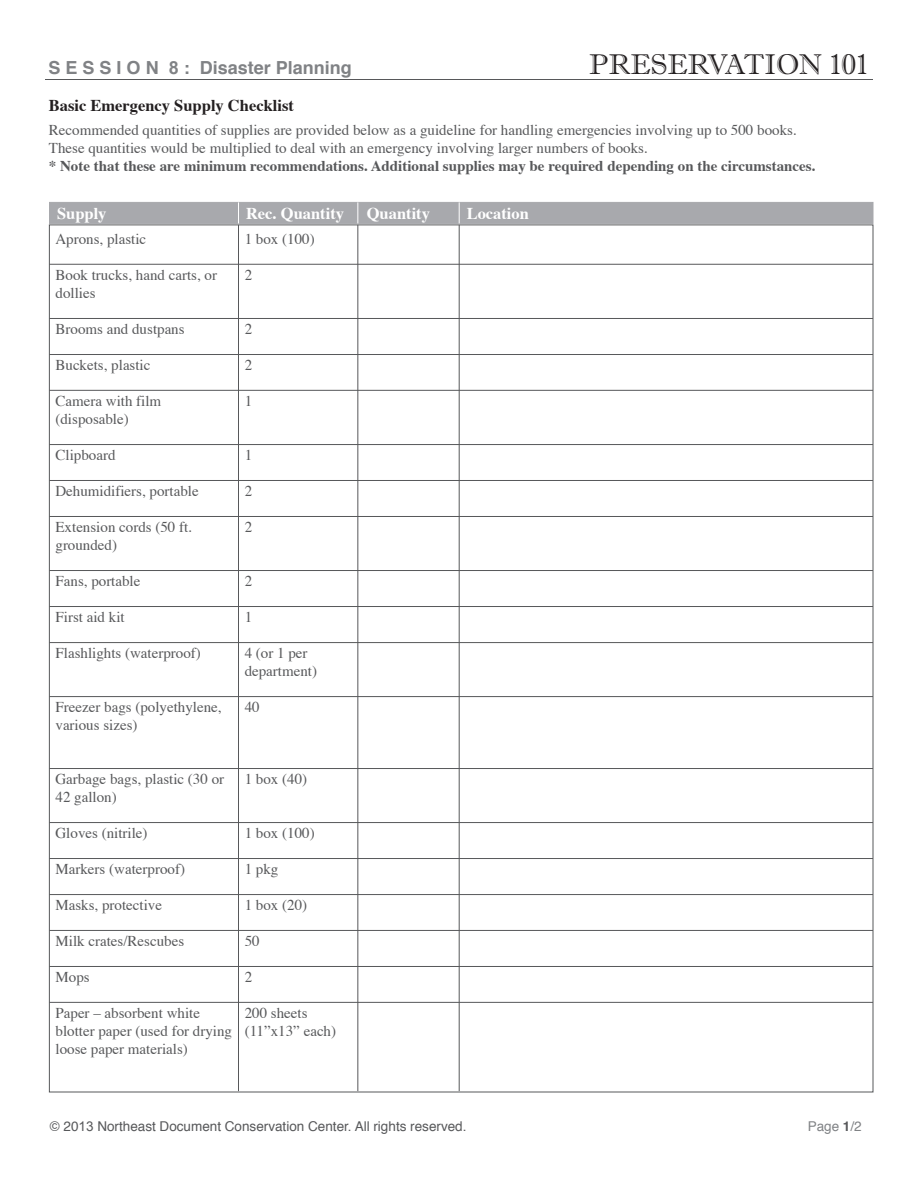
<style>
.page{position:relative;width:918px;height:1188px;background:#fff}
.page>*{position:absolute;margin:0;border:0;box-sizing:border-box;transform-origin:0 0}
.t1{font:28.5px "Imprint MT Shadow";color:#231f20}
.t2{font:700 18px "Helvetica";color:#808285}
.t3{font:700 16.5px "Times";color:#fff}
.t4{font:700 16.5px "Times";color:#231f20}
.t5{font:15px/18px "Times";color:#57585a}
.t6{font:700 15px "Times";color:#57585a}
.t7{font:13.5px "Helvetica";color:#57585a}
.t8{font:13.5px "Helvetica";color:#808285}
.s1{font-family:"Arial"}
.s2{font-weight:700;color:#57585a}
</style>
<div class="page">
<hr style="left:45px;top:79px;width:828px;height:1px;background:#57585a">
<hr style="left:49px;top:318px;width:824px;height:1px;background:#57585a">
<hr style="left:49px;top:354px;width:824px;height:1px;background:#57585a">
<hr style="left:49px;top:390px;width:824px;height:1px;background:#57585a">
<hr style="left:49px;top:444px;width:824px;height:1px;background:#57585a">
<hr style="left:49px;top:264px;width:824px;height:1px;background:#57585a">
<hr style="left:49px;top:480px;width:824px;height:1px;background:#57585a">
<hr style="left:49px;top:516px;width:824px;height:1px;background:#57585a">
<hr style="left:49px;top:570px;width:824px;height:1px;background:#57585a">
<hr style="left:49px;top:606px;width:824px;height:1px;background:#57585a">
<hr style="left:49px;top:696px;width:824px;height:1px;background:#57585a">
<hr style="left:49px;top:822px;width:824px;height:1px;background:#57585a">
<hr style="left:49px;top:894px;width:824px;height:1px;background:#57585a">
<hr style="left:49px;top:642px;width:824px;height:1px;background:#57585a">
<hr style="left:49px;top:768px;width:824px;height:1px;background:#57585a">
<hr style="left:49px;top:858px;width:824px;height:1px;background:#57585a">
<hr style="left:49px;top:930px;width:824px;height:1px;background:#57585a">
<hr style="left:49px;top:966px;width:824px;height:1px;background:#57585a">
<hr style="left:49px;top:1002px;width:824px;height:1px;background:#57585a">
<div style="left:49px;top:202px;width:824px;height:22px;background:#a8a9ad"></div>
<hr style="left:238px;top:225px;width:1px;height:866px;background:#57585a">
<svg style="left:238px;top:202px;width:1px;height:21px"></svg>
<hr style="left:358px;top:225px;width:1px;height:866px;background:#57585a">
<svg style="left:358px;top:202px;width:1px;height:21px"></svg>
<hr style="left:459px;top:225px;width:1px;height:866px;background:#57585a">
<svg style="left:459px;top:202px;width:1px;height:21px"></svg>
<p class="t2" style="left:49px;top:55px;width:305px">S E S S I O N <span class="s1">8</span> : Disaster Planning</p>
<h1 class="t1" style="left:589px;top:48px;width:281px">PRESERVATION 101</h1>
<p class="t4" style="left:49px;top:94px;width:247px">Basic Emergency Supply Checklist</p>
<p class="t5" style="left:49px;top:121px;width:749px">Recommended quantities of supplies are provided below as a guideline for handling emergencies involving up to 500 books.<br>These quantities would be multiplied to deal with an emergency involving larger numbers of books.</p>
<p class="t6" style="left:49px;top:155px;width:768px">* Note that these are minimum recommendations. Additional supplies may be required depending on the circumstances.</p>
<p class="t3" style="left:57px;top:202px;width:51px">Supply</p>
<p class="t3" style="left:246px;top:202px;width:100px">Rec. Quantity</p>
<p class="t3" style="left:367px;top:202px;width:65px">Quantity</p>
<p class="t3" style="left:467px;top:202px;width:64px">Location</p>
<p class="t5" style="left:56px;top:231px;width:92px">Aprons, plastic</p>
<p class="t5" style="left:56px;top:267px;width:163px">Book trucks, hand carts, or dollies</p>
<p class="t5" style="left:56px;top:321px;width:131px">Brooms and dustpans</p>
<p class="t5" style="left:56px;top:357px;width:96px">Buckets, plastic</p>
<p class="t5" style="left:56px;top:393px;width:107px">Camera with film (disposable)</p>
<p class="t5" style="left:56px;top:447px;width:61px">Clipboard</p>
<p class="t5" style="left:56px;top:483px;width:145px">Dehumidifiers, portable</p>
<p class="t5" style="left:56px;top:519px;width:138px">Extension cords (50 ft. grounded)</p>
<p class="t5" style="left:56px;top:573px;width:86px">Fans, portable</p>
<p class="t5" style="left:56px;top:609px;width:71px">First aid kit</p>
<p class="t5" style="left:56px;top:645px;width:147px">Flashlights (waterproof)</p>
<p class="t5" style="left:245px;top:231px;width:71px">1 box (100)</p>
<p class="t5" style="left:245px;top:267px;width:9px">2</p>
<p class="t5" style="left:245px;top:321px;width:9px">2</p>
<p class="t5" style="left:245px;top:357px;width:9px">2</p>
<p class="t5" style="left:245px;top:393px;width:9px">1</p>
<p class="t5" style="left:245px;top:447px;width:9px">1</p>
<p class="t5" style="left:245px;top:483px;width:9px">2</p>
<p class="t5" style="left:245px;top:519px;width:9px">2</p>
<p class="t5" style="left:245px;top:573px;width:9px">2</p>
<p class="t5" style="left:245px;top:609px;width:9px">1</p>
<p class="t5" style="left:245px;top:645px;width:74px">4 (or 1 per department)</p>
<p class="t5" style="left:245px;top:699px;width:16px">40</p>
<p class="t5" style="left:56px;top:699px;width:168px">Freezer bags (polyethylene, various sizes)</p>
<p class="t5" style="left:56px;top:771px;width:170px">Garbage bags, plastic (30 or<br>42 gallon)</p>
<p class="t5" style="left:56px;top:825px;width:94px">Gloves (nitrile)</p>
<p class="t5" style="left:56px;top:861px;width:131px">Markers (waterproof)</p>
<p class="t5" style="left:56px;top:897px;width:108px">Masks, protective</p>
<p class="t5" style="left:56px;top:933px;width:130px">Milk crates/Rescubes</p>
<p class="t5" style="left:56px;top:969px;width:36px">Mops</p>
<p class="t5" style="left:56px;top:1005px;width:178px">Paper – absorbent white blotter paper (used for drying loose paper materials)</p>
<p class="t5" style="left:245px;top:771px;width:64px">1 box (40)</p>
<p class="t5" style="left:245px;top:825px;width:71px">1 box (100)</p>
<p class="t5" style="left:245px;top:861px;width:35px">1 pkg</p>
<p class="t5" style="left:245px;top:897px;width:64px">1 box (20)</p>
<p class="t5" style="left:245px;top:933px;width:16px">50</p>
<p class="t5" style="left:245px;top:969px;width:9px">2</p>
<p class="t5" style="left:245px;top:1005px;width:93px">200 sheets (11”x13” each)</p>
<p class="t7" style="left:50px;top:1117px;width:418px">© 20<span class="s1">13</span> Northeast Document Conservation Center. All rights reserved.</p>
<p class="t8" style="left:808px;top:1117px;width:56px">Page <span class="s2">1</span>/2</p>
</div>
